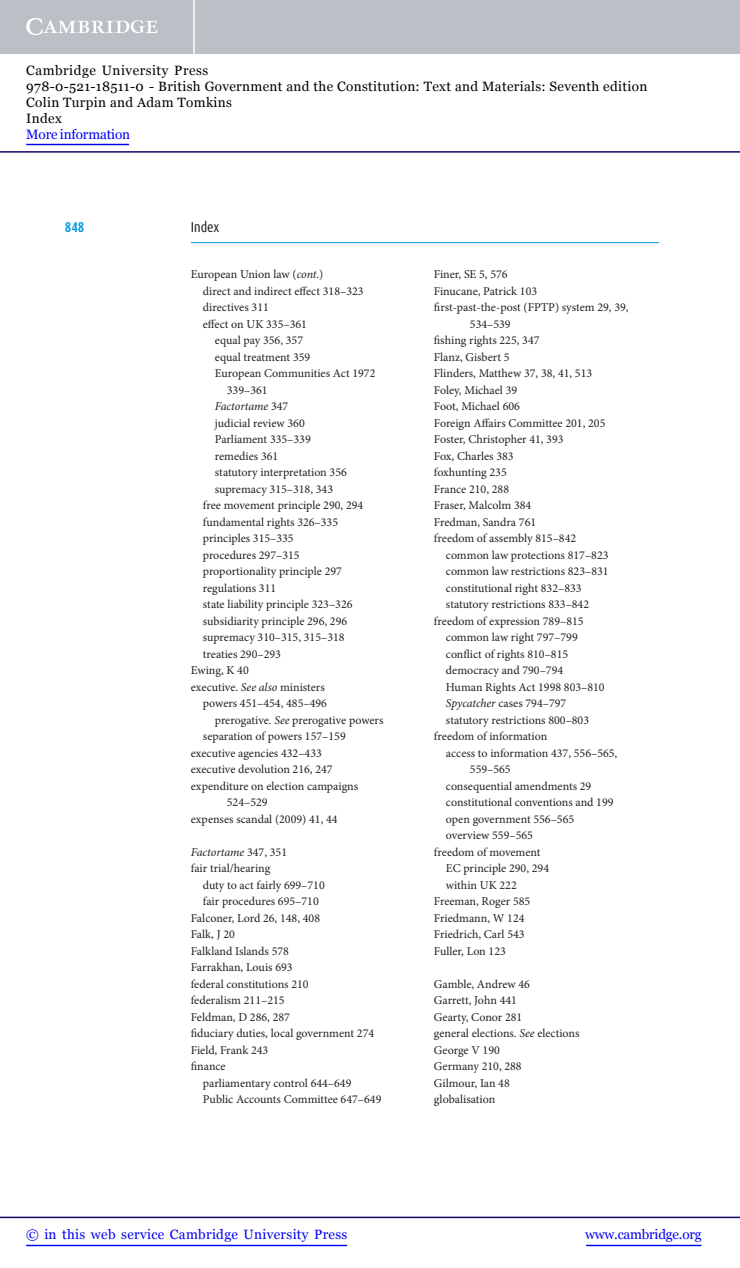
<style>
.page{position:relative;width:740px;height:1268px;background:#fff}
.page>*{position:absolute;margin:0;border:0;box-sizing:border-box;transform-origin:0 0}
.t1{font:14.25px "Dax Condensed";color:#231f20}
.t2{font:700 14.25px "Dax Condensed";color:#089ad9}
.t3{font:13.5px/16.2px "Georgia";letter-spacing:.025em;color:#000}
.t4{font:13.5px "Georgia";letter-spacing:.025em;color:#0000f1}
.t5{font:13.5px "Georgia";letter-spacing:-.015em;color:#0000f1}
.t6{font:13.5px "Georgia";letter-spacing:-.01em;color:#0000f1}
.t7{font:12px/16.5px "Minion Pro";color:#231f20}
.t8{font:italic 12px "Minion Pro";letter-spacing:-.01em;color:#231f20}
.s1{font-style:italic}
.s2{font-style:normal}
</style>
<div class="page">
<hr style="left:191px;top:242px;width:468px;height:1px;background:#089ad9">
<div style="left:0;top:0;width:740px;height:54px;background:#bac0c6"></div>
<svg style="left:26px;top:18px;width:132px;height:17px"></svg>
<hr style="left:193px;top:0;width:2px;height:54px;background:#fff">
<hr style="left:0;top:151px;width:740px;height:2px;background:#150666">
<hr style="left:586px;top:1244px;width:115px;height:2px;background:#0000f1">
<hr style="left:0;top:1216px;width:740px;height:2px;background:#150666">
<hr style="left:26px;top:1244px;width:321px;height:2px;background:#0000f1">
<hr style="left:26px;top:144px;width:103px;height:1px;background:#0000f1">
<p class="t3" style="left:26px;top:62px;width:622px">Cambridge University Press<br>978-0-521-18511-0 - British Government and the Constitution: Text and Materials: Seventh edition Colin Turpin and Adam Tomkins<br>Index</p>
<p class="t6" style="left:26px;top:127px;width:105px">More information</p>
<p class="t2" style="left:65px;top:221px;width:21px">848</p>
<p class="t1" style="left:191px;top:221px;width:30px">Index</p>
<p class="t7" style="left:191px;top:267px;width:134px">European Union law (<span class="s1">cont</span>.)</p>
<p class="t7" style="left:203px;top:284px;width:162px">direct and indirect effect 318–323</p>
<p class="t7" style="left:203px;top:300px;width:68px">directives 311</p>
<p class="t7" style="left:203px;top:317px;width:106px">effect on UK 335–361</p>
<p class="t7" style="left:215px;top:333px;width:90px">equal pay 356 , 357</p>
<p class="t7" style="left:215px;top:350px;width:97px">equal treatment 359</p>
<p class="t7" style="left:215px;top:366px;width:162px">European Communities Act 1972</p>
<p class="t7" style="left:227px;top:383px;width:42px">339–361</p>
<p class="t8" style="left:215px;top:402px;width:75px">Factortame <span class="s2">347</span></p>
<p class="t7" style="left:215px;top:416px;width:91px">judicial review 360</p>
<p class="t7" style="left:215px;top:432px;width:97px">Parliament 335–339</p>
<p class="t7" style="left:215px;top:449px;width:65px">remedies 361</p>
<p class="t7" style="left:215px;top:465px;width:133px">statutory interpretation 356</p>
<p class="t7" style="left:215px;top:482px;width:120px">supremacy 315–318 , 343</p>
<p class="t7" style="left:203px;top:498px;width:162px">free movement principle 290 , 294</p>
<p class="t7" style="left:203px;top:515px;width:137px">fundamental rights 326–335</p>
<p class="t7" style="left:203px;top:531px;width:92px">principles 315–335</p>
<p class="t7" style="left:203px;top:548px;width:98px">procedures 297–315</p>
<p class="t7" style="left:203px;top:564px;width:141px">proportionality principle 297</p>
<p class="t7" style="left:203px;top:581px;width:75px">regulations 311</p>
<p class="t7" style="left:203px;top:597px;width:151px">state liability principle 323–326</p>
<p class="t7" style="left:203px;top:614px;width:146px">subsidiarity principle 296 , 296</p>
<p class="t7" style="left:203px;top:630px;width:143px">supremacy 310–315 , 315–318</p>
<p class="t7" style="left:203px;top:647px;width:80px">treaties 290–293</p>
<p class="t7" style="left:191px;top:663px;width:59px">Ewing, K 40</p>
<p class="t7" style="left:191px;top:680px;width:135px">executive. <span class="s1">See also</span> ministers</p>
<p class="t7" style="left:203px;top:696px;width:126px">powers 451–454 , 485–496</p>
<p class="t7" style="left:215px;top:713px;width:170px">prerogative. <span class="s1">See</span> prerogative powers</p>
<p class="t7" style="left:203px;top:729px;width:144px">separation of powers 157–159</p>
<p class="t7" style="left:191px;top:746px;width:133px">executive agencies 432–433</p>
<p class="t7" style="left:191px;top:762px;width:143px">executive devolution 216 , 247</p>
<p class="t7" style="left:191px;top:779px;width:169px">expenditure on election campaigns</p>
<p class="t7" style="left:227px;top:795px;width:42px">524–529</p>
<p class="t7" style="left:191px;top:812px;width:148px">expenses scandal (2009) 41 , 44</p>
<p class="t7" style="left:191px;top:845px;width:98px"><span class="s1">Factortame</span> 347 , 351 fair trial/hearing</p>
<p class="t7" style="left:203px;top:878px;width:123px">duty to act fairly 699–710</p>
<p class="t7" style="left:203px;top:894px;width:117px">fair procedures 695–710</p>
<p class="t7" style="left:191px;top:911px;width:131px">Falconer, Lord 26 , 148 , 408</p>
<p class="t7" style="left:191px;top:927px;width:46px">Falk, J 20</p>
<p class="t7" style="left:191px;top:944px;width:100px">Falkland Islands 578</p>
<p class="t7" style="left:191px;top:960px;width:103px">Farrakhan, Louis 693</p>
<p class="t7" style="left:191px;top:977px;width:119px">federal constitutions 210</p>
<p class="t7" style="left:191px;top:993px;width:95px">federalism 211–215</p>
<p class="t7" style="left:191px;top:1010px;width:101px">Feldman, D 286 , 287</p>
<p class="t7" style="left:191px;top:1026px;width:185px">fiduciary duties, local government 274</p>
<p class="t7" style="left:191px;top:1043px;width:79px">Field, Frank 243</p>
<p class="t7" style="left:191px;top:1059px;width:36px">finance</p>
<p class="t7" style="left:203px;top:1076px;width:150px">parliamentary control 644–649</p>
<p class="t7" style="left:203px;top:1092px;width:180px">Public Accounts Committee 647–649</p>
<p class="t7" style="left:434px;top:267px;width:75px">Finer, SE 5 , 576</p>
<p class="t7" style="left:434px;top:284px;width:105px">Finucane, Patrick 103</p>
<p class="t7" style="left:434px;top:300px;width:196px">first-past-the-post (FPTP) system 29 , 39 ,</p>
<p class="t7" style="left:470px;top:317px;width:42px">534–539</p>
<p class="t7" style="left:434px;top:333px;width:107px">fishing rights 225 , 347</p>
<p class="t7" style="left:434px;top:350px;width:77px">Flanz, Gisbert 5</p>
<p class="t7" style="left:434px;top:366px;width:160px">Flinders, Matthew 37 , 38 , 41 , 513</p>
<p class="t7" style="left:434px;top:383px;width:85px">Foley, Michael 39</p>
<p class="t7" style="left:434px;top:399px;width:87px">Foot, Michael 606</p>
<p class="t7" style="left:434px;top:416px;width:173px">Foreign Affairs Committee 201 , 205</p>
<p class="t7" style="left:434px;top:432px;width:131px">Foster, Christopher 41 , 393</p>
<p class="t7" style="left:434px;top:449px;width:81px">Fox, Charles 383</p>
<p class="t7" style="left:434px;top:465px;width:74px">foxhunting 235</p>
<p class="t7" style="left:434px;top:482px;width:77px">France 210 , 288</p>
<p class="t7" style="left:434px;top:498px;width:99px">Fraser, Malcolm 384</p>
<p class="t7" style="left:434px;top:515px;width:104px">Fredman, Sandra 761</p>
<p class="t7" style="left:434px;top:531px;width:144px">freedom of assembly 815–842</p>
<p class="t7" style="left:446px;top:548px;width:164px">common law protections 817–823</p>
<p class="t7" style="left:446px;top:564px;width:164px">common law restrictions 823–831</p>
<p class="t7" style="left:446px;top:581px;width:137px">constitutional right 832–833</p>
<p class="t7" style="left:446px;top:597px;width:145px">statutory restrictions 833–842</p>
<p class="t7" style="left:434px;top:614px;width:151px">freedom of expression 789–815</p>
<p class="t7" style="left:446px;top:630px;width:133px">common law right 797–799</p>
<p class="t7" style="left:446px;top:647px;width:124px">conflict of rights 810–815</p>
<p class="t7" style="left:446px;top:663px;width:119px">democracy and 790–794</p>
<p class="t7" style="left:446px;top:680px;width:160px">Human Rights Act 1998 803–810</p>
<p class="t7" style="left:446px;top:696px;width:122px"><span class="s1">Spycatcher</span> cases 794–797</p>
<p class="t7" style="left:446px;top:713px;width:145px">statutory restrictions 800–803</p>
<p class="t7" style="left:434px;top:729px;width:115px">freedom of information</p>
<p class="t7" style="left:446px;top:746px;width:173px">access to information 437 , 556–565 ,</p>
<p class="t7" style="left:470px;top:762px;width:42px">559–565</p>
<p class="t7" style="left:446px;top:779px;width:147px">consequential amendments 29</p>
<p class="t7" style="left:446px;top:795px;width:169px">constitutional conventions and 199</p>
<p class="t7" style="left:446px;top:812px;width:130px">open government 556–565</p>
<p class="t7" style="left:446px;top:828px;width:89px">overview 559–565</p>
<p class="t7" style="left:434px;top:845px;width:108px">freedom of movement</p>
<p class="t7" style="left:446px;top:861px;width:105px">EC principle 290 , 294</p>
<p class="t7" style="left:446px;top:878px;width:72px">within UK 222</p>
<p class="t7" style="left:434px;top:894px;width:98px">Freeman, Roger 585</p>
<p class="t7" style="left:434px;top:911px;width:92px">Friedmann, W 124</p>
<p class="t7" style="left:434px;top:927px;width:92px">Friedrich, Carl 543</p>
<p class="t7" style="left:434px;top:944px;width:73px">Fuller, Lon 123</p>
<p class="t7" style="left:434px;top:977px;width:147px">Gamble, Andrew 46<br>Garrett, John 441<br>Gearty, Conor 281<br>general elections. <span class="s1">See</span> elections<br>George V 190<br>Germany 210 , 288<br>Gilmour, Ian 48<br>globalisation</p>
<p class="t4" style="left:26px;top:1226px;width:323px">© in this web service Cambridge University Press</p>
<p class="t5" style="left:585px;top:1226px;width:118px">www.cambridge.org</p>
</div>
